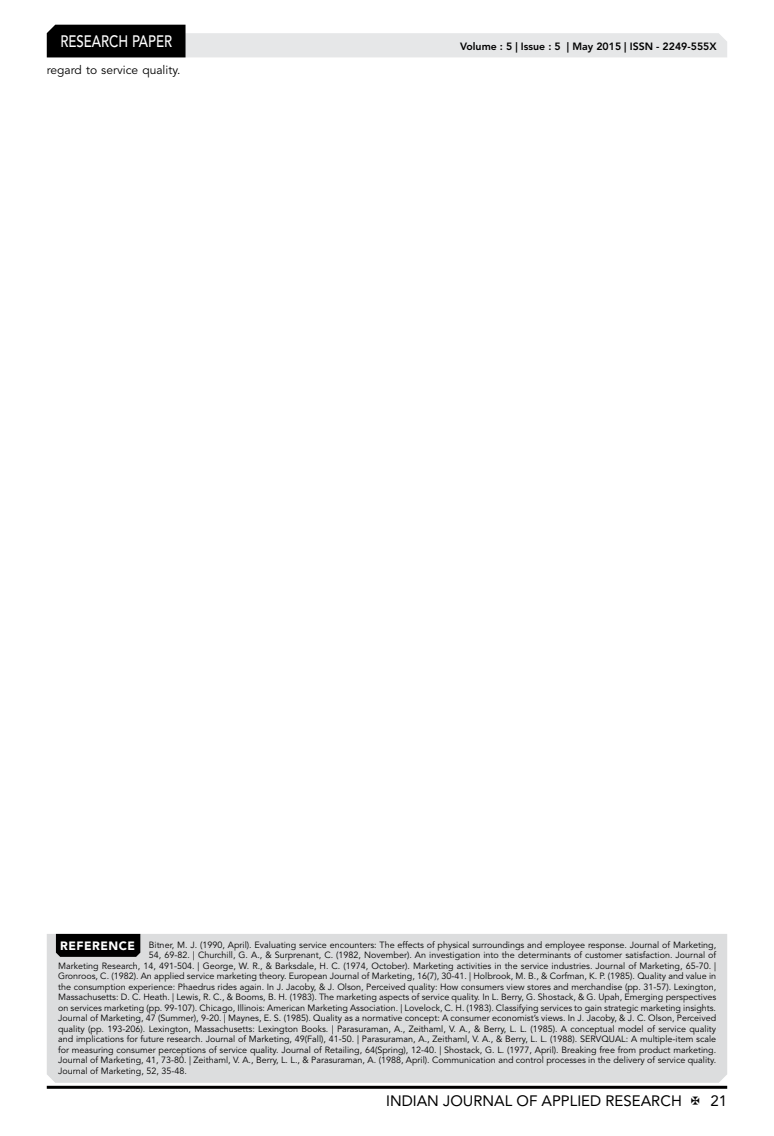
<style>
.page{position:relative;width:774px;height:1136px;background:#fff}
.page>*{position:absolute;margin:0;border:0;box-sizing:border-box;transform-origin:0 0}
.t1{font:500 16.5px "Avenir LT Std";color:#fff;scale:.8 1}
.t2{font:15px "Avenir LT Std";color:#000}
.t3{font:12px "Avenir LT Std";color:#000}
.t4{font:800 10.5px "Avenir LT Std";color:#000}
.t5{font:9px "Avenir LT Std";color:#000}
.s1{font-weight:900;font-size:12px;color:#fff}
</style>
<div class="page">
<hr style="left:47px;top:1085px;width:680px;height:3px;background:#000">
<svg style="left:47px;top:25px;width:680px;height:32px"></svg>
<div style="left:47px;top:933px;width:680px;height:149px;background:#dcddde"></div>
<div style="left:56px;top:933px;width:84px;height:23px;background:#000"></div>
<h1 class="t1" style="left:60px;top:32px;width:139px">RESEARCH PAPER</h1>
<h3 class="t3" style="left:47px;top:63px;width:135px">regard to service quality.</h3>
<p class="t4" style="left:460px;top:41px;width:258px">Volume : 5 | Issue : 5 | May 2015 | ISSN - 2249-555X</p>
<p class="t5" style="left:60px;top:939px;width:657px"><span class="s1">REFERENCE</span> Bitner, M. J. (1990, April). Evaluating service encounters: The effects of physical surroundings and employee response. Journal of Marketing,</p>
<p class="t5" style="left:149px;top:949px;width:569px">54, 69-82. | Churchill, G. A., &amp; Surprenant, C. (1982, November). An investigation into the determinants of customer satisfaction. Journal of</p>
<p class="t5" style="left:58px;top:960px;width:660px">Marketing Research, 14, 491-504. | George, W. R., &amp; Barksdale, H. C. (1974, October). Marketing activities in the service industries. Journal of Marketing, 65-70. |</p>
<p class="t5" style="left:58px;top:971px;width:660px">Gronroos, C. (1982). An applied service marketing theory. European Journal of Marketing, 16(7), 30-41. | Holbrook, M. B., &amp; Corfman, K. P. (1985). Quality and value in</p>
<p class="t5" style="left:58px;top:981px;width:659px">the consumption experience: Phaedrus rides again. In J. Jacoby, &amp; J. Olson, Perceived quality: How consumers view stores and merchandise (pp. 31-57). Lexington,</p>
<p class="t5" style="left:58px;top:992px;width:659px">Massachusetts: D. C. Heath. | Lewis, R. C., &amp; Booms, B. H. (1983). The marketing aspects of service quality. In L. Berry, G. Shostack, &amp; G. Upah, Emerging perspectives</p>
<p class="t5" style="left:58px;top:1002px;width:659px">on services marketing (pp. 99-107). Chicago, Illinois: American Marketing Association. | Lovelock, C. H. (1983). Classifying services to gain strategic marketing insights.</p>
<p class="t5" style="left:58px;top:1013px;width:659px">Journal of Marketing, 47 (Summer), 9-20. | Maynes, E. S. (1985). Quality as a normative concept: A consumer economist’s views. In J. Jacoby, &amp; J. C. Olson, Perceived</p>
<p class="t5" style="left:58px;top:1023px;width:660px">quality (pp. 193-206). Lexington, Massachusetts: Lexington Books. | Parasuraman, A., Zeithaml, V. A., &amp; Berry, L. L. (1985). A conceptual model of service quality</p>
<p class="t5" style="left:58px;top:1034px;width:660px">and implications for future research. Journal of Marketing, 49(Fall), 41-50. | Parasuraman, A., Zeithaml, V. A., &amp; Berry, L. L. (1988). SERVQUAL: A multiple-item scale</p>
<p class="t5" style="left:58px;top:1044px;width:660px">for measuring consumer perceptions of service quality. Journal of Retailing, 64(Spring), 12-40. | Shostack, G. L. (1977, April). Breaking free from product marketing.</p>
<p class="t5" style="left:58px;top:1055px;width:660px">Journal of Marketing, 41, 73-80. | Zeithaml, V. A., Berry, L. L., &amp; Parasuraman, A. (1988, April). Communication and control processes in the delivery of service quality.</p>
<p class="t5" style="left:58px;top:1065px;width:130px">Journal of Marketing, 52, 35-48.</p>
<h2 class="t2" style="left:386px;top:1091px;width:297px">INDIAN JOURNAL OF APPLIED RESEARCH</h2>
<h2 class="t2" style="left:710px;top:1091px;width:18px">21</h2>
</div>
